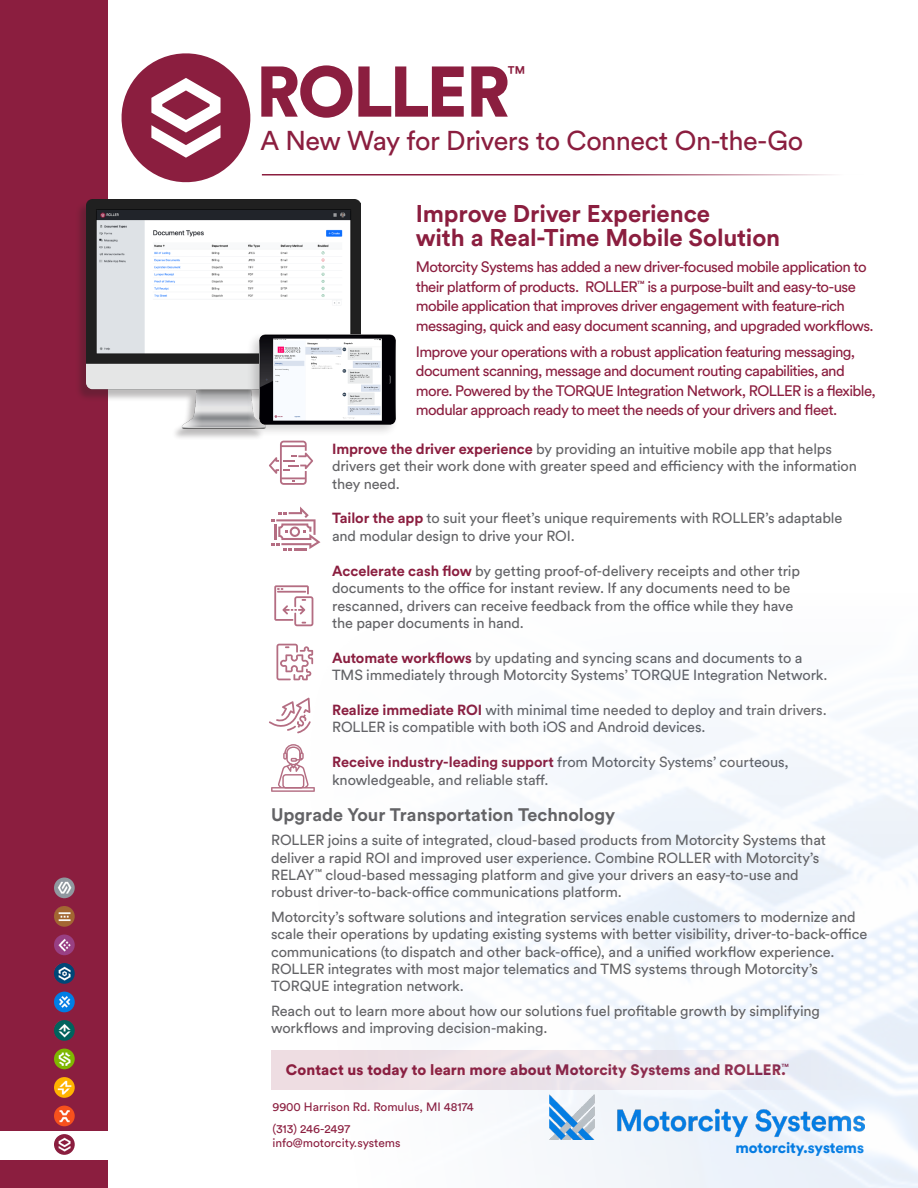
<style>
.page{position:relative;width:918px;height:1188px;background:#fff}
.page>*{position:absolute;margin:0;border:0;box-sizing:border-box;transform-origin:0 0}
.t1{font:900 70.8px "Circular Std";letter-spacing:-.035em;color:#8b1e3f}
.t2{font:27px "Circular Std";letter-spacing:-.02em;color:#8b1e3f}
.t3{font:700 24px/24px "Circular Std";letter-spacing:-.005em;color:#8b1e3f}
.t4{font:21px "Circular Std";color:#8b1e3f}
.t5{font:700 18px "Circular Std";color:#636366}
.t6{font:15px/19.5px "Circular Std";letter-spacing:-.04em;color:#8b1e3f}
.t7{font:900 15px "Circular Std";letter-spacing:.005em;color:#8b1e3f}
.t8{font:900 15px "Circular Std";letter-spacing:-.01em;color:#007de4}
.t9{font:14.55px/17.4px "Circular Std";letter-spacing:-.01em;color:#636366}
.t10{font:14.55px/17.4px "Circular Std";letter-spacing:-.01em;color:#636467}
.t11{font:12px "Circular Std";color:#8b1e3f}
.s1{font-weight:700;color:#8b1e3f}
</style>
<div class="page">
<div style="left:0;top:0;width:108px;height:1188px;background:#8b1e3f"></div>
<hr style="left:262px;top:174px;width:602px;height:2px;background:#8b1e3f">
<div style="left:0;top:1131px;width:108px;height:28px;background:#fff"></div>
<img style="left:54px;top:878px;width:21px;height:20px;border-radius:10px">
<img style="left:54px;top:906px;width:21px;height:21px;border-radius:10px">
<img style="left:54px;top:935px;width:21px;height:20px;border-radius:10px">
<img style="left:54px;top:963px;width:21px;height:21px;border-radius:10px">
<img style="left:54px;top:992px;width:21px;height:20px;border-radius:10px">
<img style="left:54px;top:1020px;width:21px;height:21px;border-radius:10px">
<img style="left:54px;top:1049px;width:21px;height:20px;border-radius:10px">
<img style="left:54px;top:1077px;width:21px;height:21px;border-radius:10px">
<img style="left:54px;top:1106px;width:21px;height:20px;border-radius:10px">
<img style="left:54px;top:1134px;width:21px;height:21px;border-radius:10px">
<div style="left:75px;top:201px;width:285px;height:239px;background:#231f20;opacity:.3"></div>
<img style="left:86px;top:200px;width:275px;height:229px">
<svg style="left:121px;top:53px;width:130px;height:130px"></svg>
<svg style="left:271px;top:507px;width:45px;height:17px"></svg>
<svg style="left:269px;top:441px;width:44px;height:44px"></svg>
<div style="left:246px;top:332px;width:153px;height:106px;background:#231f20;opacity:.2"></div>
<img style="left:260px;top:335px;width:136px;height:90px">
<img style="left:87px;top:524px;width:831px;height:664px">
<p class="t1" style="left:256px;top:45px;width:256px">ROLLER</p>
<p class="t4" style="left:508px;top:61px;width:20px">™</p>
<p class="t2" style="left:260px;top:124px;width:545px">A New Way for Drivers to Connect On-the-Go</p>
<p class="t3" style="left:416px;top:201px;width:366px">Improve Driver Experience<br>with a Real-Time Mobile Solution</p>
<p class="t6" style="left:416px;top:257px;width:460px">Motorcity Systems has added a new driver-focused mobile application to their platform of products. ROLLER<sup>™</sup> is a purpose-built and easy-to-use mobile application that improves driver engagement with feature-rich messaging, quick and easy document scanning, and upgraded workflows.</p>
<p class="t6" style="left:416px;top:342px;width:462px">Improve your operations with a robust application featuring messaging, document scanning, message and document routing capabilities, and more. Powered by the TORQUE Integration Network, ROLLER is a flexible, modular approach ready to meet the needs of your drivers and fleet.</p>
<p class="t9" style="left:332px;top:440px;width:526px"><span class="s1">Improve the driver experience</span> by providing an intuitive mobile app that helps drivers get their work done with greater speed and efficiency with the information they need.</p>
<p class="t10" style="left:332px;top:509px;width:512px"><span class="s1">Tailor the app</span> to suit your fleet’s unique requirements with ROLLER’s adaptable and modular design to drive your ROI.</p>
<p class="t9" style="left:332px;top:562px;width:469px"><span class="s1">Accelerate cash flow</span> by getting proof-of-delivery receipts and other trip documents to the office for instant review. If any documents need to be rescanned, drivers can receive feedback from the office while they have the paper documents in hand.</p>
<p class="t9" style="left:332px;top:649px;width:497px"><span class="s1">Automate workflows</span> by updating and syncing scans and documents to a<br>TMS immediately through Motorcity Systems’ TORQUE Integration Network.</p>
<p class="t9" style="left:332px;top:701px;width:496px"><span class="s1">Realize immediate ROI</span> with minimal time needed to deploy and train drivers.<br>ROLLER is compatible with both iOS and Android devices.</p>
<p class="t9" style="left:332px;top:753px;width:458px"><span class="s1">Receive industry-leading support</span> from Motorcity Systems’ courteous, knowledgeable, and reliable staff.</p>
<p class="t5" style="left:271px;top:803px;width:346px">Upgrade Your Transportation Technology</p>
<p class="t9" style="left:271px;top:831px;width:556px">ROLLER joins a suite of integrated, cloud-based products from Motorcity Systems that deliver a rapid ROI and improved user experience. Combine ROLLER with Motorcity’s RELAY<sup>™</sup> cloud-based messaging platform and give your drivers an easy-to-use and robust driver-to-back-office communications platform.</p>
<p class="t9" style="left:271px;top:908px;width:598px">Motorcity’s software solutions and integration services enable customers to modernize and scale their operations by updating existing systems with better visibility, driver-to-back-office communications (to dispatch and other back-office), and a unified workflow experience.<br>ROLLER integrates with most major telematics and TMS systems through Motorcity’s TORQUE integration network.</p>
<p class="t9" style="left:271px;top:1002px;width:550px">Reach out to learn more about how our solutions fuel profitable growth by simplifying workflows and improving decision-making.</p>
<p class="t7" style="left:286px;top:1060px;width:505px">Contact us today to learn more about Motorcity Systems and ROLLER.<sup>™</sup></p>
<p class="t11" style="left:272px;top:1100px;width:203px">9900 Harrison Rd. Romulus, MI 48174</p>
<p class="t11" style="left:272px;top:1121px;width:79px">(313) 246-2497</p>
<p class="t11" style="left:272px;top:1135px;width:130px">info@motorcity.systems</p>
<p class="t8" style="left:736px;top:1137px;width:130px">motorcity.systems</p>
</div>
